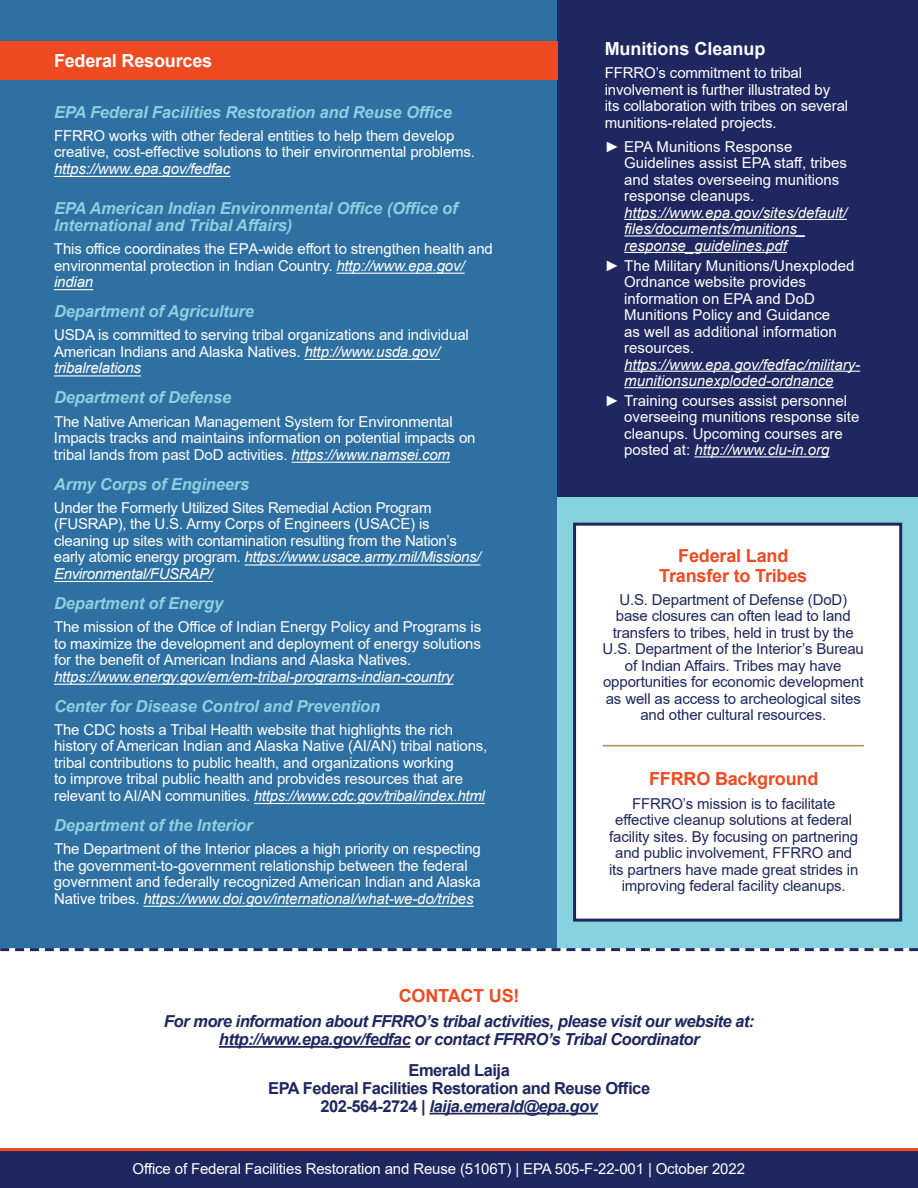
<style>
.page{position:relative;width:918px;height:1188px;background:#fff}
.page>*{position:absolute;margin:0;border:0;box-sizing:border-box;transform-origin:0 0}
.t1{font:700 18px/19.5px "Arial";letter-spacing:-.01em;color:#f04a22;text-align:center}
.White_Header{font:700 18px "Arial";letter-spacing:-.01em;color:#fff}
.White_Body_Text{font:italic 700 16.5px/16.5px "Arial";letter-spacing:-.01em;color:#86d3df}
.Contact_Us_Body_Text{font:italic 700 16.5px "Arial";letter-spacing:-.03em;color:#1f2760}
.Contact_Us_Body_Text-2{font:700 16.5px/18px "Arial";letter-spacing:-.03em;color:#1f2760;text-align:center}
.White_Body_Text-2{font:15px/16.5px "Arial";letter-spacing:-.01em;color:#fff}
.Body_Text{font:15px/16.5px "Arial";letter-spacing:-.01em;color:#1f2760;text-align:center}
.s1{font-style:italic}
</style>
<div class="page">
<div style="left:555px;top:497px;width:363px;height:451px;background:#86d3df"></div>
<div style="left:573px;top:523px;width:329px;height:399px;background:#fff;border:3px solid #1f2760"></div>
<div style="left:555px;top:0;width:363px;height:497px;background:#1f2760"></div>
<div style="left:0;top:0;width:557px;height:950px;background:#2f70a3"></div>
<div style="left:0;top:41px;width:557px;height:39px;background:#f04a22"></div>
<hr style="left:219px;top:1046px;width:191px;height:2px;background:#1f2760">
<hr style="left:429px;top:1113px;width:169px;height:1px;background:#1f2760">
<hr style="left:624px;top:219px;width:223px;height:1px;background:#fff">
<hr style="left:624px;top:235px;width:181px;height:1px;background:#fff">
<hr style="left:624px;top:252px;width:163px;height:1px;background:#fff">
<hr style="left:624px;top:371px;width:236px;height:1px;background:#fff">
<hr style="left:624px;top:387px;width:210px;height:1px;background:#fff">
<hr style="left:694px;top:456px;width:135px;height:1px;background:#fff">
<hr style="left:603px;top:745px;width:261px;height:1px;background:#bf8851">
<div style="left:0;top:1148px;width:918px;height:40px;background:#1f2760"></div>
<hr style="left:0;top:1148px;width:918px;height:3px;background:#f04a22">
<svg style="left:0;top:948px;width:918px;height:3px"></svg>
<hr style="left:54px;top:176px;width:176px;height:1px;background:#fff">
<hr style="left:336px;top:273px;width:129px;height:1px;background:#fff">
<hr style="left:54px;top:289px;width:39px;height:1px;background:#fff">
<hr style="left:304px;top:359px;width:136px;height:1px;background:#fff">
<hr style="left:54px;top:375px;width:87px;height:1px;background:#fff">
<hr style="left:292px;top:462px;width:158px;height:1px;background:#fff">
<hr style="left:245px;top:564px;width:236px;height:2px;background:#fff">
<hr style="left:54px;top:581px;width:159px;height:1px;background:#fff">
<hr style="left:54px;top:684px;width:400px;height:1px;background:#fff">
<hr style="left:254px;top:803px;width:231px;height:1px;background:#fff">
<hr style="left:143px;top:906px;width:331px;height:1px;background:#fff">
<p class="White_Header" style="left:54px;top:48px;width:160px">Federal Resources</p>
<p class="White_Body_Text" style="left:54px;top:104px;width:399px">EPA Federal Facilities Restoration and Reuse Office</p>
<p class="White_Body_Text-2" style="left:54px;top:127px;width:423px">FFRRO works with other federal entities to help them develop creative, cost-effective solutions to their environmental problems. <span class="s1">https://www.epa.gov/fedfac</span></p>
<p class="White_Body_Text" style="left:54px;top:201px;width:405px">EPA American Indian Environmental Office (Office of<br>International and Tribal Affairs)</p>
<p class="White_Body_Text-2" style="left:54px;top:240px;width:440px">This office coordinates the EPA-wide effort to strengthen health and environmental protection in Indian Country. <span class="s1">http://www.epa.gov/ indian</span></p>
<p class="White_Body_Text" style="left:54px;top:303px;width:201px">Department of Agriculture</p>
<p class="White_Body_Text-2" style="left:54px;top:327px;width:416px">USDA is committed to serving tribal organizations and individual<br>American Indians and Alaska Natives. <span class="s1">http://www.usda.gov/ tribalrelations</span></p>
<p class="White_Body_Text" style="left:54px;top:390px;width:179px">Department of Defense</p>
<p class="White_Body_Text-2" style="left:54px;top:413px;width:423px">The Native American Management System for Environmental<br>Impacts tracks and maintains information on potential impacts on tribal lands from past DoD activities. <span class="s1">https://www.namsei.com</span></p>
<p class="White_Body_Text" style="left:54px;top:476px;width:197px">Army Corps of Engineers</p>
<p class="White_Body_Text-2" style="left:54px;top:499px;width:428px">Under the Formerly Utilized Sites Remedial Action Program (FUSRAP), the U.S. Army Corps of Engineers (USACE) is cleaning up sites with contamination resulting from the Nation’s early atomic energy program. <span class="s1">https://www.usace.army.mil/Missions/ Environmental/FUSRAP/</span></p>
<p class="White_Body_Text" style="left:54px;top:595px;width:171px">Department of Energy</p>
<p class="White_Body_Text-2" style="left:54px;top:618px;width:429px">The mission of the Office of Indian Energy Policy and Programs is to maximize the development and deployment of energy solutions for the benefit of American Indians and Alaska Natives. <span class="s1">https://www.energy.gov/em/em-tribal-programs-indian-country</span></p>
<p class="White_Body_Text" style="left:54px;top:698px;width:328px">Center for Disease Control and Prevention</p>
<p class="White_Body_Text-2" style="left:54px;top:721px;width:435px">The CDC hosts a Tribal Health website that highlights the rich history of American Indian and Alaska Native (AI/AN) tribal nations, tribal contributions to public health, and organizations working<br>to improve tribal public health and probvides resources that are relevant to AI/AN communities. <span class="s1">https://www.cdc.gov/tribal/index.html</span></p>
<p class="White_Body_Text" style="left:54px;top:817px;width:200px">Department of the Interior</p>
<p class="White_Body_Text-2" style="left:54px;top:840px;width:428px">The Department of the Interior places a high priority on respecting the government-to-government relationship between the federal government and federally recognized American Indian and Alaska Native tribes. <span class="s1">https://www.doi.gov/international/what-we-do/tribes</span></p>
<p class="White_Header" style="left:605px;top:36px;width:162px">Munitions Cleanup</p>
<p class="White_Body_Text-2" style="left:605px;top:65px;width:245px">FFRRO’s commitment to tribal involvement is further illustrated by its collaboration with tribes on several munitions-related projects.</p>
<p class="White_Body_Text-2" style="left:624px;top:138px;width:224px;text-indent:-20px">► EPA Munitions Response<br>Guidelines assist EPA staff, tribes and states overseeing munitions response cleanups. <span class="s1">https://www.epa.gov/sites/default/ files/documents/munitions_ response_guidelines.pdf</span></p>
<p class="White_Body_Text-2" style="left:624px;top:257px;width:237px;text-indent:-20px">► The Military Munitions/Unexploded<br>Ordnance website provides information on EPA and DoD<br>Munitions Policy and Guidance<br>as well as additional information resources. <span class="s1">https://www.epa.gov/fedfac/military&shy;munitionsunexploded-ordnance</span></p>
<p class="White_Body_Text-2" style="left:624px;top:392px;width:237px;text-indent:-20px">► Training courses assist personnel overseeing munitions response site cleanups. Upcoming courses are posted at: <span class="s1">http://www.clu-in.org</span></p>
<p class="t1" style="left:659px;top:546px;width:149px">Federal Land<br>Transfer to Tribes</p>
<p class="Body_Text" style="left:603px;top:591px;width:263px">U.S. Department of Defense (DoD) base closures can often lead to land transfers to tribes, held in trust by the U.S. Department of the Interior’s Bureau of Indian Affairs. Tribes may have opportunities for economic development as well as access to archeological sites and other cultural resources.</p>
<p class="t1" style="left:649px;top:769px;width:171px">FFRRO Background</p>
<p class="Body_Text" style="left:609px;top:795px;width:251px">FFRRO’s mission is to facilitate effective cleanup solutions at federal facility sites. By focusing on partnering and public involvement, FFRRO and its partners have made great strides in improving federal facility cleanups.</p>
<p class="t1" style="left:399px;top:987px;width:122px">CONTACT US!</p>
<p class="Contact_Us_Body_Text" style="left:164px;top:1010px;width:592px">For more information about FFRRO’s tribal activities, please visit our website at:</p>
<p class="Contact_Us_Body_Text" style="left:219px;top:1028px;width:482px">http://www.epa.gov/fedfac or contact FFRRO’s Tribal Coordinator</p>
<p class="Contact_Us_Body_Text-2" style="left:268px;top:1061px;width:384px">Emerald Laija<br>EPA Federal Facilities Restoration and Reuse Office<br>202-564-2724 | <span class="s1">laija.emerald@epa.gov</span></p>
<p class="White_Body_Text-2" style="left:133px;top:1160px;width:614px">Office of Federal Facilities Restoration and Reuse (5106T) | EPA 505-F-22-001 | October 2022</p>
</div>
